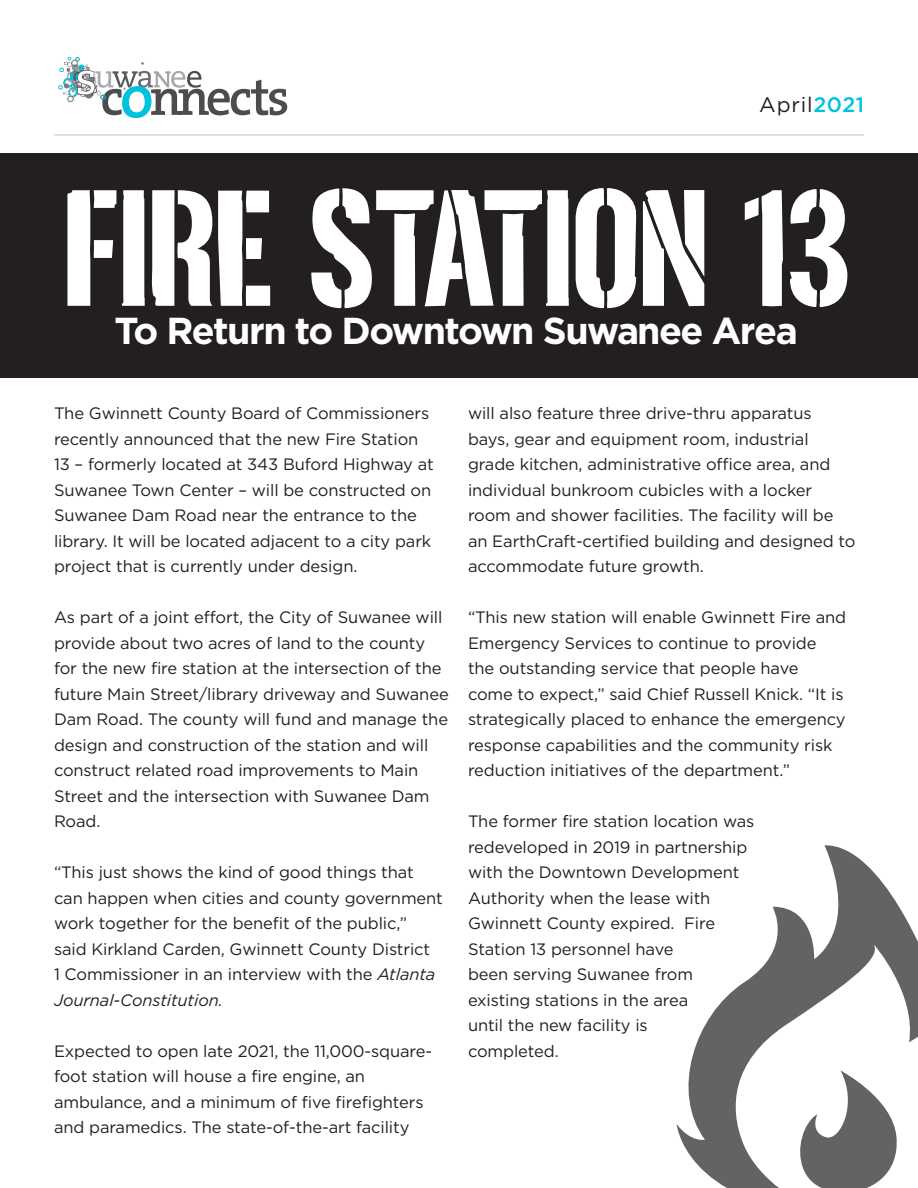
<style>
.page{position:relative;width:918px;height:1188px;background:#fff}
.page>*{position:absolute;margin:0;border:0;box-sizing:border-box;transform-origin:0 0}
.t1{font:180px "Gazz Stencil";letter-spacing:-.02em;color:#fff}
.t2{font:700 37.5px "Gotham";letter-spacing:-.04em;color:#fff}
.t3{font:21px "Gotham";letter-spacing:.04em;color:#231f20}
.t4{font:16.5px/25.5px "Gotham";letter-spacing:-.005em;color:#231f20}
.s1{font-weight:500;color:#00c2df}
.s2{font-style:italic}
</style>
<div class="page">
<svg style="left:58px;top:57px;width:229px;height:61px"></svg>
<hr style="left:54px;top:134px;width:810px;height:2px;background:#d1d2d4">
<div style="left:0;top:153px;width:918px;height:225px;background:#231f20"></div>
<svg style="left:676px;top:845px;width:242px;height:343px"></svg>
<svg style="left:796px;top:1071px;width:104px;height:117px"></svg>
<p class="t3" style="left:759px;top:91px;width:106px">April<span class="s1">2021</span></p>
<p class="t1" style="left:62px;top:159px;width:790px">FIRE STATION 13</p>
<p class="t2" style="left:115px;top:306px;width:685px">To Return to Downtown Suwanee Area</p>
<p class="t4" style="left:54px;top:400px;width:381px">The Gwinnett County Board of Commissioners recently announced that the new Fire Station 13 – formerly located at 343 Buford Highway at Suwanee Town Center – will be constructed on Suwanee Dam Road near the entrance to the library. It will be located adjacent to a city park project that is currently under design.</p>
<p class="t4" style="left:54px;top:604px;width:396px">As part of a joint effort, the City of Suwanee will provide about two acres of land to the county for the new fire station at the intersection of the future Main Street/library driveway and Suwanee Dam Road. The county will fund and manage the design and construction of the station and will construct related road improvements to Main Street and the intersection with Suwanee Dam Road.</p>
<p class="t4" style="left:54px;top:859px;width:390px">“This just shows the kind of good things that can happen when cities and county government work together for the benefit of the public,” said Kirkland Carden, Gwinnett County District<br>1 Commissioner in an interview with the <span class="s2">Atlanta Journal-Constitution.</span></p>
<p class="t4" style="left:54px;top:1038px;width:380px">Expected to open late 2021, the 11,000-square&shy;foot station will house a fire engine, an ambulance, and a minimum of five firefighters and paramedics. The state-of-the-art facility</p>
<p class="t4" style="left:468px;top:400px;width:389px">will also feature three drive-thru apparatus bays, gear and equipment room, industrial grade kitchen, administrative office area, and individual bunkroom cubicles with a locker room and shower facilities. The facility will be an EarthCraft-certified building and designed to accommodate future growth.</p>
<p class="t4" style="left:468px;top:604px;width:380px">“This new station will enable Gwinnett Fire and Emergency Services to continue to provide the outstanding service that people have come to expect,” said Chief Russell Knick. “It is strategically placed to enhance the emergency response capabilities and the community risk reduction initiatives of the department.”</p>
<p class="t4" style="left:468px;top:808px;width:288px">The former fire station location was redeveloped in 2019 in partnership with the Downtown Development<br>Authority when the lease with<br>Gwinnett County expired. Fire<br>Station 13 personnel have<br>been serving Suwanee from existing stations in the area<br>until the new facility is<br>completed.</p>
</div>
